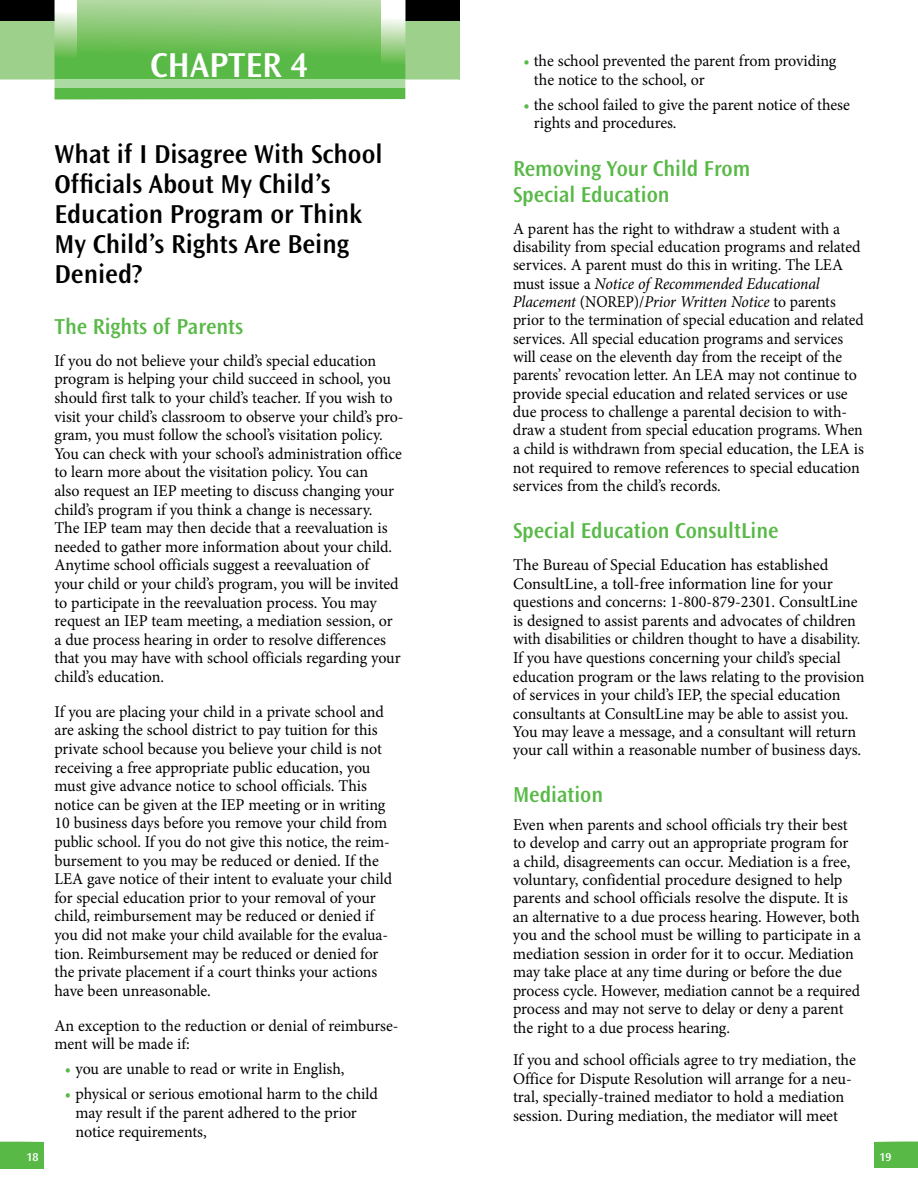
<style>
.page{position:relative;width:918px;height:1188px;background:#fff}
.page>*{position:absolute;margin:0;border:0;box-sizing:border-box;transform-origin:0 0}
.t1{font:600 36px "Ocean Sans Std";color:#fff}
.TOC_Chapter_Headings{font:600 27px/30px "Ocean Sans Std";color:#000}
.Chapter_Sub_Headings{font:600 22.5px/25.5px "Ocean Sans Std";color:#58b947;scale:.96 1}
.Chapters_-_Text_Lev{font:16.5px/18.6px "Minion Pro";letter-spacing:-.005em;color:#000}
.Chapters-BulletsB-Le{font:16.5px/18.6px "Minion Pro";letter-spacing:-.005em;color:#000}
.t2{font:600 12px "Ocean Sans Std";color:#fff}
.s1{color:#58b947}
.s2{font-style:italic}
</style>
<div class="page">
<div style="left:874px;top:1142px;width:44px;height:26px;background:#58b947"></div>
<div style="left:0;top:1142px;width:44px;height:26px;background:#58b947"></div>
<div style="left:0;top:17px;width:459px;height:63px;background:#9dd08b"></div>
<div style="left:0;top:0;width:459px;height:20px;background:#000"></div>
<svg style="left:55px;top:0;width:351px;height:99px;background:#80c870"></svg>
<svg style="left:78px;top:0;width:303px;height:79px;background:#7bc467"></svg>
<svg style="left:0;top:79px;width:459px;height:9px;fill:#abdba2"></svg>
<p class="t1" style="left:150px;top:45px;width:160px">CHAPTER 4</p>
<p class="TOC_Chapter_Headings" style="left:54px;top:139px;width:330px">What if I Disagree With School<br>Officials About My Child’s</p>
<p class="TOC_Chapter_Headings" style="left:54px;top:199px;width:309px">Education Program or Think<br>My Child’s Rights Are Being<br>Denied?</p>
<p class="Chapter_Sub_Headings" style="left:54px;top:314px;width:198px">The Rights of Parents</p>
<p class="Chapters_-_Text_Lev" style="left:54px;top:351px;width:351px">If you do not believe your child’s special education program is helping your child succeed in school, you should first talk to your child’s teacher. If you wish to visit your child’s classroom to observe your child’s pro&shy;gram, you must follow the school’s visitation policy.<br>You can check with your school’s administration office to learn more about the visitation policy. You can<br>also request an IEP meeting to discuss changing your child’s program if you think a change is necessary.<br>The IEP team may then decide that a reevaluation is needed to gather more information about your child.<br>Anytime school officials suggest a reevaluation of<br>your child or your child’s program, you will be invited to participate in the reevaluation process. You may request an IEP team meeting, a mediation session, or a due process hearing in order to resolve differences that you may have with school officials regarding your child’s education.</p>
<p class="Chapters_-_Text_Lev" style="left:54px;top:702px;width:339px">If you are placing your child in a private school and are asking the school district to pay tuition for this private school because you believe your child is not receiving a free appropriate public education, you must give advance notice to school officials. This notice can be given at the IEP meeting or in writing 10 business days before you remove your child from public school. If you do not give this notice, the reim&shy;bursement to you may be reduced or denied. If the LEA gave notice of their intent to evaluate your child for special education prior to your removal of your child, reimbursement may be reduced or denied if you did not make your child available for the evalua&shy;tion. Reimbursement may be reduced or denied for the private placement if a court thinks your actions have been unreasonable.</p>
<p class="Chapters_-_Text_Lev" style="left:54px;top:1016px;width:346px">An exception to the reduction or denial of reimburse&shy;ment will be made if:</p>
<p class="Chapters-BulletsB-Le" style="left:65px;top:1060px;width:281px"><span class="s1">•</span> you are unable to read or write in English,</p>
<p class="Chapters-BulletsB-Le" style="left:75px;top:1085px;width:304px;text-indent:-10px"><span class="s1">•</span> physical or serious emotional harm to the child may result if the parent adhered to the prior notice requirements,</p>
<p class="Chapters-BulletsB-Le" style="left:534px;top:51px;width:304px;text-indent:-10px"><span class="s1">•</span> the school prevented the parent from providing the notice to the school, or</p>
<p class="Chapters-BulletsB-Le" style="left:534px;top:95px;width:317px;text-indent:-10px"><span class="s1">•</span> the school failed to give the parent notice of these rights and procedures.</p>
<p class="Chapter_Sub_Headings" style="left:513px;top:157px;width:249px">Removing Your Child From<br>Special Education</p>
<p class="Chapters_-_Text_Lev" style="left:513px;top:219px;width:352px">A parent has the right to withdraw a student with a disability from special education programs and related services. A parent must do this in writing. The LEA must issue a <span class="s2">Notice of Recommended Educational Placement</span> (NOREP)/<span class="s2">Prior Written Notice</span> to parents prior to the termination of special education and related services. All special education programs and services will cease on the eleventh day from the receipt of the parents’ revocation letter. An LEA may not continue to provide special education and related services or use due process to challenge a parental decision to with&shy;draw a student from special education programs. When a child is withdrawn from special education, the LEA is not required to remove references to special education services from the child’s records.</p>
<p class="Chapter_Sub_Headings" style="left:513px;top:518px;width:278px">Special Education ConsultLine</p>
<p class="Chapters_-_Text_Lev" style="left:513px;top:555px;width:353px">The Bureau of Special Education has established ConsultLine, a toll-free information line for your questions and concerns: 1-800-879-2301. ConsultLine is designed to assist parents and advocates of children with disabilities or children thought to have a disability.<br>If you have questions concerning your child’s special education program or the laws relating to the provision of services in your child’s IEP, the special education consultants at ConsultLine may be able to assist you.<br>You may leave a message, and a consultant will return your call within a reasonable number of business days.</p>
<p class="Chapter_Sub_Headings" style="left:513px;top:782px;width:96px">Mediation</p>
<p class="Chapters_-_Text_Lev" style="left:513px;top:815px;width:350px">Even when parents and school officials try their best to develop and carry out an appropriate program for<br>a child, disagreements can occur. Mediation is a free, voluntary, confidential procedure designed to help parents and school officials resolve the dispute. It is an alternative to a due process hearing. However, both you and the school must be willing to participate in a mediation session in order for it to occur. Mediation may take place at any time during or before the due process cycle. However, mediation cannot be a required process and may not serve to delay or deny a parent the right to a due process hearing.</p>
<p class="Chapters_-_Text_Lev" style="left:513px;top:1051px;width:344px">If you and school officials agree to try mediation, the Office for Dispute Resolution will arrange for a neu&shy;tral, specially-trained mediator to hold a mediation session. During mediation, the mediator will meet</p>
<p class="t2" style="left:26px;top:1150px;width:14px">18</p>
<p class="t2" style="left:879px;top:1150px;width:14px">19</p>
</div>
